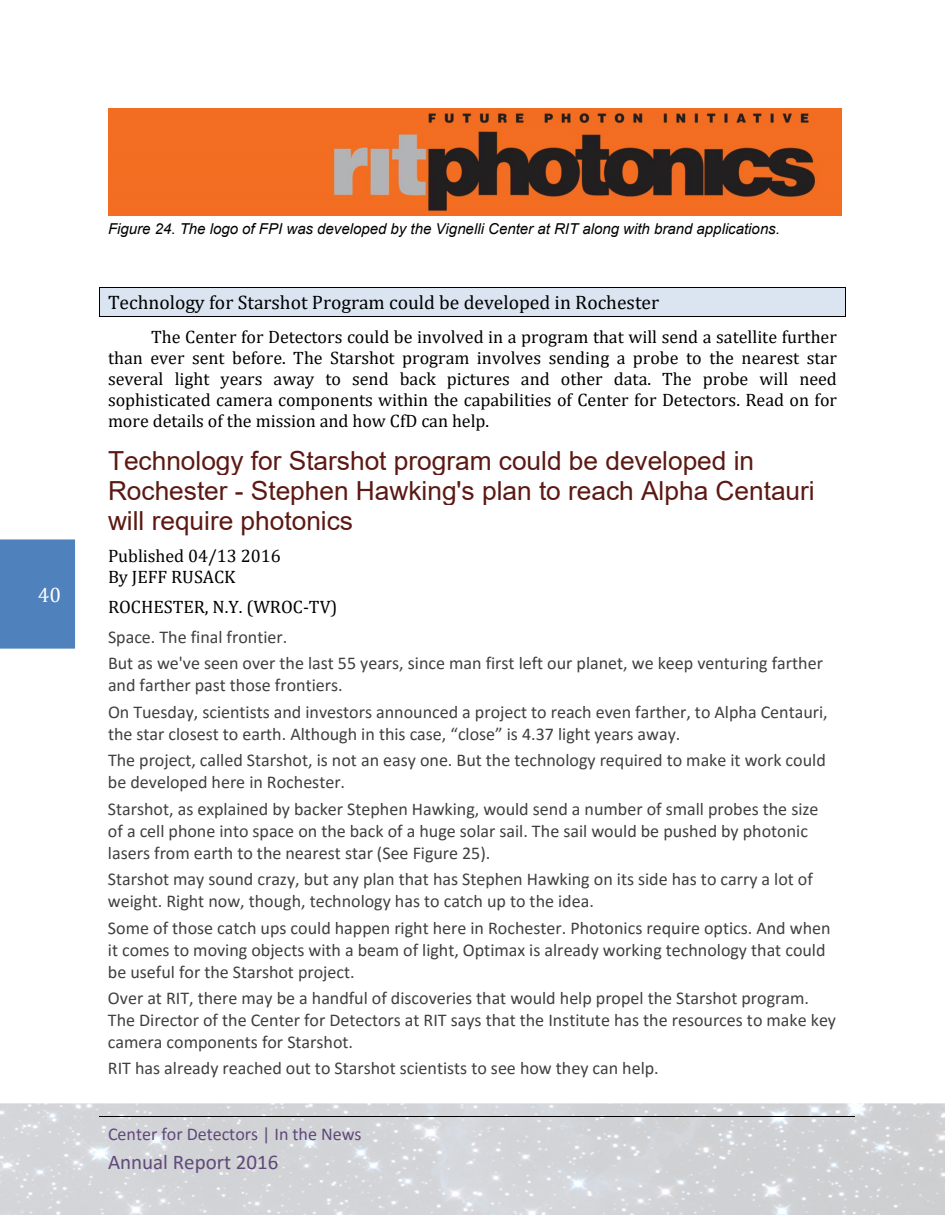
<style>
.page{position:relative;width:945px;height:1215px;background:#fff}
.page>*{position:absolute;margin:0;border:0;box-sizing:border-box;transform-origin:0 0}
.t1{font:26.25px/30.2px "Arial";color:#5c1914}
.t2{font:21px "Calibri";color:#5f497a}
.t3{font:21px "Cambria";color:#fff}
.t4{font:19.5px "Cambria";color:#000}
.t5{font:18px/21.9px "Calibri";color:#404040}
.t6{font:18px/21.1px "Cambria";color:#000}
.t7{font:18px "Calibri";color:#5f497a}
.t8{font:italic 15px "Arial";color:#000}
.s1{font-family:"Calibri";color:#404040}
</style>
<div class="page">
<img style="left:0;top:1104px;width:945px;height:111px">
<hr style="left:99px;top:1117px;width:756px;height:1px;background:#000">
<div style="left:0;top:539px;width:75px;height:110px;background:#4f81bd"></div>
<div style="left:100px;top:288px;width:745px;height:29px;background:#dbe5f1"></div>
<hr style="left:99px;top:287px;width:746px;height:1px;background:#000">
<hr style="left:99px;top:317px;width:746px;height:1px;background:#000">
<svg style="left:99px;top:288px;width:1px;height:30px"></svg>
<svg style="left:845px;top:287px;width:1px;height:30px"></svg>
<img style="left:108px;top:108px;width:734px;height:108px">
<p class="t3" style="left:38px;top:582px;width:25px">40</p>
<p class="t8" style="left:108px;top:221px;width:674px">Figure 24. The logo of FPI was developed by the Vignelli Center at RIT along with brand applications.</p>
<p class="t4" style="left:108px;top:291px;width:553px">Technology for Starshot Program could be developed in Rochester</p>
<p class="t6" style="left:108px;top:326px;width:731px;text-align:justify;text-indent:43px">The Center for Detectors could be involved in a program that will send a satellite further than ever sent before. The Starshot program involves sending a probe to the nearest star several light years away to send back pictures and other data. The probe will need sophisticated camera components within the capabilities of Center for Detectors. Read on for more details of the mission and how CfD can help.</p>
<p class="t1" style="left:108px;top:445px;width:708px">Technology for Starshot program could be developed in<br>Rochester - Stephen Hawking's plan to reach Alpha Centauri will require photonics</p>
<p class="t6" style="left:108px;top:544px;width:174px">Published 04/13 2016<br>By JEFF RUSACK</p>
<p class="t6" style="left:108px;top:591px;width:231px;line-height:30.2px">ROCHESTER, N.Y. (WROC-TV)<br><span class="s1">Space. The final frontier.</span></p>
<p class="t5" style="left:108px;top:654px;width:716px">But as we've seen over the last 55 years, since man first left our planet, we keep venturing farther and farther past those frontiers.</p>
<p class="t5" style="left:108px;top:702px;width:721px">On Tuesday, scientists and investors announced a project to reach even farther, to Alpha Centauri, the star closest to earth. Although in this case, “close” is 4.37 light years away.</p>
<p class="t5" style="left:108px;top:751px;width:719px">The project, called Starshot, is not an easy one. But the technology required to make it work could be developed here in Rochester.</p>
<p class="t5" style="left:108px;top:799px;width:712px">Starshot, as explained by backer Stephen Hawking, would send a number of small probes the size of a cell phone into space on the back of a huge solar sail. The sail would be pushed by photonic lasers from earth to the nearest star (See Figure 25).</p>
<p class="t5" style="left:108px;top:870px;width:706px">Starshot may sound crazy, but any plan that has Stephen Hawking on its side has to carry a lot of weight. Right now, though, technology has to catch up to the idea.</p>
<p class="t5" style="left:108px;top:918px;width:724px">Some of those catch ups could happen right here in Rochester. Photonics require optics. And when it comes to moving objects with a beam of light, Optimax is already working technology that could be useful for the Starshot project.</p>
<p class="t5" style="left:108px;top:989px;width:730px">Over at RIT, there may be a handful of discoveries that would help propel the Starshot program.<br>The Director of the Center for Detectors at RIT says that the Institute has the resources to make key camera components for Starshot.</p>
<p class="t5" style="left:108px;top:1059px;width:552px">RIT has already reached out to Starshot scientists to see how they can help.</p>
<p class="t7" style="left:108px;top:1126px;width:255px">Center for Detectors | In the News</p>
<p class="t2" style="left:108px;top:1153px;width:172px">Annual Report 2016</p>
</div>
